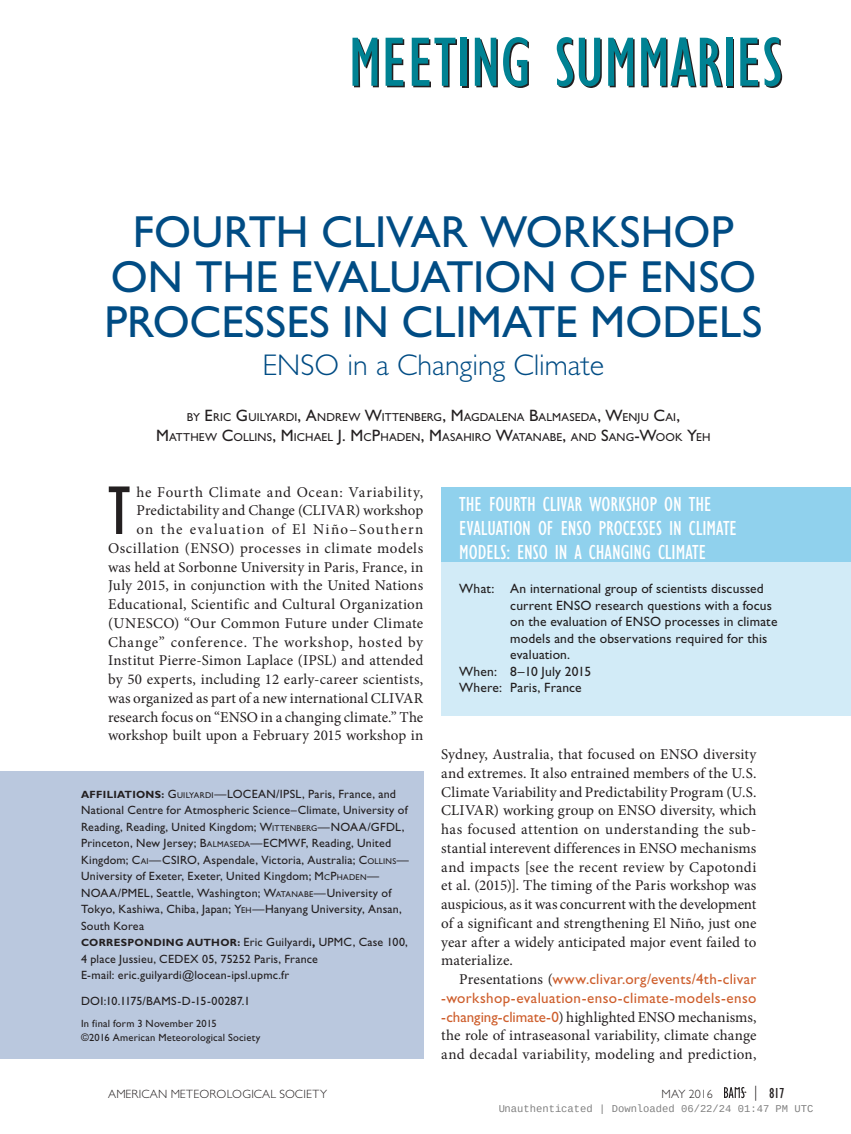
<style>
.page{position:relative;width:851px;height:1134px;background:#fff}
.page>*{position:absolute;margin:0;border:0;box-sizing:border-box;transform-origin:0 0}
.First_Paragraph_w_Dr{font:condensed 71.1px "Gill Sans Std";color:#231f20}
.Article_Title__Main{font:45px/45px "Gill Sans Std";color:#004c84;text-align:center}
.Article_Title__Sub{font:300 30px "Gill Sans Std";letter-spacing:-.005em;color:#004c84}
.Sidebar_Title__R_col{font:condensed 21px/24px "Gill Sans Std";letter-spacing:-.005em;color:#fff}
.First_Paragraph_w_Dr-2{font:15px/18.8px "Minion Pro";letter-spacing:.015em;color:#231f20;text-align:right}
.Body_Text{font:15px/18.8px "Minion Pro";letter-spacing:.02em;color:#231f20;text-align:justify}
.Page_Number__Master{font:condensed 15px "Gill Sans Std";color:#231f20}
.Sidebar_First_Paragr{font:13.5px/16.5px "Gill Sans Std";letter-spacing:.015em;color:#231f20}
.Affiliation_Correspo{font:12px/16.5px "Gill Sans Std";letter-spacing:.02em;color:#231f20}
.e-mail{font:12px "Gill Sans Std";letter-spacing:.015em;color:#231f20}
.t1{font:300 12px "Gill Sans Std";letter-spacing:.02em;color:#231f20}
.Authors{font:11.55px/19.5px "Gill Sans Std";letter-spacing:.01em;color:#231f20;text-align:center}
.In_Final_Form_Copyri{font:10.5px "Gill Sans Std";letter-spacing:.02em;color:#231f20}
.t2{font:10.5px "Liberation Mono";color:rgb(0 0 0/.5)}
.s1{font-size:16.5px}
.s2{font-weight:700;font-size:10.5px}
.s3{font-style:inherit}
.s4{font-size:8.4px}
.s5{font-style:italic}
.s6{font-weight:700}
.s7{font-family:"Gill Sans Std";color:#ce5e2c}
.s8{font-weight:300;font-stretch:normal}
</style>
<div class="page">
<div style="left:462px;top:39px;width:6px;height:48px;background:#008293"></div>
<svg style="left:727px;top:39px;width:6px;height:48px"></svg>
<svg style="left:352px;top:38px;width:27px;height:49px"></svg>
<svg style="left:385px;top:38px;width:20px;height:49px"></svg>
<svg style="left:412px;top:38px;width:45px;height:49px"></svg>
<div style="left:460px;top:38px;width:6px;height:48px;background:#008293"></div>
<svg style="left:475px;top:37px;width:54px;height:51px"></svg>
<svg style="left:556px;top:37px;width:45px;height:51px"></svg>
<svg style="left:608px;top:38px;width:26px;height:49px"></svg>
<svg style="left:641px;top:37px;width:82px;height:50px"></svg>
<div style="left:726px;top:38px;width:6px;height:48px;background:#008293"></div>
<svg style="left:740px;top:37px;width:42px;height:51px"></svg>
<div style="left:441px;top:511px;width:409px;height:205px;background:#d2ebf7"></div>
<div style="left:441px;top:487px;width:409px;height:75px;background:#90d1ed"></div>
<div style="left:0;top:772px;width:423px;height:287px;background:#bac8de"></div>
<svg style="left:724px;top:1087px;width:22px;height:11px"></svg>
<p class="Article_Title__Main" style="left:104px;top:210px;width:659px">FOURTH CLIVAR WORKSHOP<br>ON THE EVALUATION OF ENSO<br>PROCESSES IN CLIMATE MODELS</p>
<p class="Article_Title__Sub" style="left:263px;top:348px;width:343px">ENSO in a Changing Climate</p>
<p class="Authors" style="left:156px;top:408px;width:556px">BY <span class="s1">E</span>RIC <span class="s1">G</span>UILYARDI<span class="s1">, A</span>NDREW <span class="s1">W</span>ITTENBERG<span class="s1">, M</span>AGDALENA <span class="s1">B</span>ALMASEDA<span class="s1">, W</span>ENJU <span class="s1">C</span>AI<span class="s1">,<br>M</span>ATTHEW <span class="s1">C</span>OLLINS<span class="s1">, M</span>ICHAEL <span class="s1">J. M</span>C<span class="s1">P</span>HADEN<span class="s1">, M</span>ASAHIRO <span class="s1">W</span>ATANABE<span class="s1">,</span> AND <span class="s1">S</span>ANG<span class="s1">-W</span>OOK <span class="s1">Y</span>EH</p>
<p class="First_Paragraph_w_Dr-2" style="left:108px;top:482px;width:317px">he Fourth Climate and Ocean: Variability, Predictability and Change (CLIVAR) workshop<br>on the evaluation of El Niño–Southern Oscillation (ENSO) processes in climate models was held at Sorbonne University in Paris, France, in July 2015, in conjunction with the United Nations Educational, Scientific and Cultural Organization (UNESCO) “Our Common Future under Climate Change” conference. The workshop, hosted by Institut Pierre-Simon Laplace (IPSL) and attended by 50 experts, including 12 early-career scientists, was organized as part of a new international CLIVAR research focus on “ENSO in a changing climate.” The workshop built upon a February 2015 workshop in</p>
<p class="First_Paragraph_w_Dr" style="left:108px;top:472px;width:24px">T</p>
<p class="Affiliation_Correspo" style="left:81px;top:786px;width:329px"><span class="s2">AFFILIATIONS:</span> <span class="s3">G</span><span class="s4">UILYARDI</span>—LOCEAN/IPSL, Paris, France, and National Centre for Atmospheric Science–Climate, University of Reading, Reading, United Kingdom; <span class="s3">W</span><span class="s4">ITTENBERG</span>—NOAA/GFDL, Princeton, New Jersey; <span class="s3">B</span><span class="s4">ALMASEDA</span>—ECMWF, Reading, United Kingdom; <span class="s3">C</span><span class="s4">AI</span>—CSIRO, Aspendale, Victoria, Australia; <span class="s3">C</span><span class="s4">OLLINS</span>— University of Exeter, Exeter, United Kingdom; <span class="s3">M</span><span class="s4">C</span><span class="s3">P</span><span class="s4">HADEN</span><span class="s5">— </span>NOAA/PMEL, Seattle, Washington; <span class="s3">W</span><span class="s4">ATANABE</span>—University of Tokyo, Kashiwa, Chiba, Japan; <span class="s3">Y</span><span class="s4">EH</span>—Hanyang University, Ansan, South Korea</p>
<p class="Affiliation_Correspo" style="left:81px;top:934px;width:328px"><span class="s2">CORRESPONDING AUTHOR:</span> Eric Guilyardi<span class="s6">,</span> UPMC, Case 100,<br>4 place Jussieu, CEDEX 05, 75252 Paris, France</p>
<p class="e-mail" style="left:81px;top:968px;width:209px">E-mail: eric.guilyardi@locean-ipsl.upmc.fr</p>
<p class="e-mail" style="left:81px;top:994px;width:171px">DOI:10.1175/BAMS-D-15-00287.1</p>
<p class="In_Final_Form_Copyri" style="left:81px;top:1018px;width:137px">In final form 3 November 2015</p>
<p class="In_Final_Form_Copyri" style="left:81px;top:1031px;width:181px">©2016 American Meteorological Society</p>
<p class="Sidebar_Title__R_col" style="left:459px;top:492px;width:279px">THE FOURTH CLIVAR WORKSHOP ON THE<br>EVALUATION OF ENSO PROCESSES IN CLIMATE<br>MODELS: ENSO IN A CHANGING CLIMATE</p>
<p class="Sidebar_First_Paragr" style="left:510px;top:580px;width:269px;text-indent:-51px">What: An international group of scientists discussed current ENSO research questions with a focus on the evaluation of ENSO processes in climate models and the observations required for this evaluation.</p>
<p class="Sidebar_First_Paragr" style="left:459px;top:663px;width:133px">When: 8–10 July 2015</p>
<p class="Sidebar_First_Paragr" style="left:459px;top:679px;width:124px">Where: Paris, France</p>
<p class="First_Paragraph_w_Dr-2" style="left:441px;top:745px;width:317px;text-align:justify">Sydney, Australia, that focused on ENSO diversity and extremes. It also entrained members of the U.S.<br>Climate Variability and Predictability Program (U.S.<br>CLIVAR) working group on ENSO diversity, which has focused attention on understanding the sub&shy;stantial interevent differences in ENSO mechanisms and impacts [see the recent review by Capotondi et al. (2015)]. The timing of the Paris workshop was auspicious, as it was concurrent with the development of a significant and strengthening El Niño, just one year after a widely anticipated major event failed to materialize.</p>
<p class="Body_Text" style="left:441px;top:970px;width:317px;text-indent:18px">Presentations (<span class="s7">www.clivar.org/events/4th-clivar -workshop-evaluation-enso-climate-models-enso -changing-climate-0</span>) highlighted ENSO mechanisms, the role of intraseasonal variability, climate change and decadal variability, modeling and prediction,</p>
<p class="t1" style="left:108px;top:1087px;width:220px">AMERICAN METEOROLOGICAL SOCIETY</p>
<p class="t1" style="left:661px;top:1087px;width:53px">MAY 2016</p>
<p class="Page_Number__Master" style="left:754px;top:1085px;width:32px"><span class="s8">|</span> 817</p>
<p class="t2" style="left:498px;top:1103px;width:316px">Unauthenticated | Downloaded 06/22/24 01:47 PM UTC</p>
</div>
